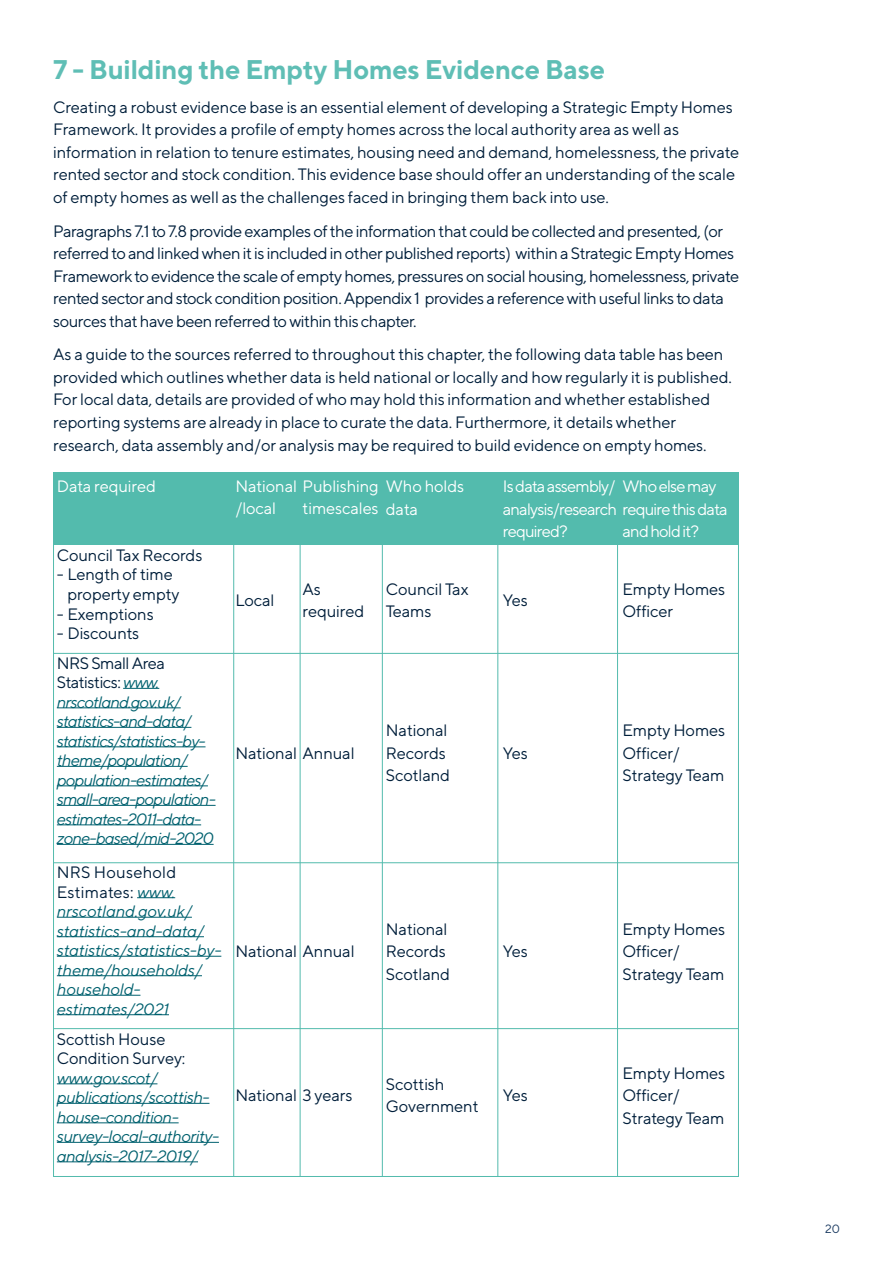
<style>
.page{position:relative;width:893px;height:1263px;background:#fff}
.page>*{position:absolute;margin:0;border:0;box-sizing:border-box;transform-origin:0 0}
.t1{font:700 27px "TT Norms";letter-spacing:-.01em;color:#5fbeb5}
.t2{font:16.5px/22.5px "TT Norms";letter-spacing:-.01em;color:#001f3b}
.t3{font:16.5px/22.5px "TT Norms";letter-spacing:-.03em;color:#001f3b}
.t4{font:italic 16.5px/19.5px "TT Norms";letter-spacing:-.05em;color:#00616f}
.t5{font:italic 16.5px/19.5px "TT Norms";letter-spacing:-.01em;color:#00616f}
.t6{font:italic 16.5px/19.5px "TT Norms";letter-spacing:-.03em;color:#00616f}
.t7{font:16.5px/22.5px "TT Norms";letter-spacing:-.05em;color:#fff}
.t8{font:16.5px/22.5px "TT Norms";letter-spacing:-.01em;color:#fff}
.t9{font:12px "TT Norms";color:#18385f}
.s1{font-style:normal;color:#001f3b}
</style>
<div class="page">
<div style="left:53px;top:473px;width:686px;height:72px;background:#53bbad"></div>
<hr style="left:53px;top:530px;width:1px;height:647px;background:#53bbad">
<hr style="left:53px;top:653px;width:686px;height:1px;background:#53bbad">
<hr style="left:53px;top:862px;width:686px;height:1px;background:#53bbad">
<hr style="left:53px;top:1028px;width:686px;height:1px;background:#53bbad">
<hr style="left:53px;top:1176px;width:686px;height:1px;background:#53bbad">
<hr style="left:233px;top:530px;width:1px;height:647px;background:#53bbad">
<hr style="left:300px;top:530px;width:1px;height:647px;background:#53bbad">
<hr style="left:382px;top:530px;width:1px;height:647px;background:#53bbad">
<hr style="left:497px;top:530px;width:1px;height:647px;background:#53bbad">
<hr style="left:617px;top:530px;width:1px;height:647px;background:#53bbad">
<hr style="left:738px;top:530px;width:1px;height:647px;background:#53bbad">
<hr style="left:123px;top:688px;width:36px;height:1px;background:#00616f">
<hr style="left:57px;top:708px;width:124px;height:1px;background:#00616f">
<hr style="left:57px;top:727px;width:134px;height:1px;background:#00616f">
<hr style="left:57px;top:747px;width:149px;height:1px;background:#00616f">
<hr style="left:57px;top:766px;width:131px;height:1px;background:#00616f">
<hr style="left:57px;top:786px;width:151px;height:1px;background:#00616f">
<hr style="left:57px;top:805px;width:159px;height:1px;background:#00616f">
<hr style="left:57px;top:825px;width:144px;height:1px;background:#00616f">
<hr style="left:57px;top:844px;width:157px;height:1px;background:#00616f">
<hr style="left:137px;top:897px;width:38px;height:1px;background:#00616f">
<hr style="left:57px;top:917px;width:135px;height:1px;background:#00616f">
<hr style="left:57px;top:936px;width:147px;height:1px;background:#00616f">
<hr style="left:57px;top:956px;width:164px;height:1px;background:#00616f">
<hr style="left:57px;top:975px;width:145px;height:1px;background:#00616f">
<hr style="left:57px;top:995px;width:83px;height:1px;background:#00616f">
<hr style="left:57px;top:1014px;width:112px;height:1px;background:#00616f">
<hr style="left:57px;top:1083px;width:100px;height:1px;background:#00616f">
<hr style="left:57px;top:1103px;width:152px;height:1px;background:#00616f">
<hr style="left:57px;top:1122px;width:122px;height:1px;background:#00616f">
<hr style="left:57px;top:1142px;width:162px;height:1px;background:#00616f">
<hr style="left:57px;top:1161px;width:141px;height:1px;background:#00616f">
<h1 class="t1" style="left:53px;top:53px;width:553px">7 - Building the Empty Homes Evidence Base</h1>
<p class="t2" style="left:53px;top:95px;width:687px">Creating a robust evidence base is an essential element of developing a Strategic Empty Homes Framework. It provides a profile of empty homes across the local authority area as well as information in relation to tenure estimates, housing need and demand, homelessness, the private rented sector and stock condition. This evidence base should offer an understanding of the scale of empty homes as well as the challenges faced in bringing them back into use.</p>
<p class="t3" style="left:53px;top:219px;width:688px">Paragraphs 7.1 to 7.8 provide examples of the information that could be collected and presented, (or referred to and linked when it is included in other published reports) within a Strategic Empty Homes Framework to evidence the scale of empty homes, pressures on social housing, homelessness, private rented sector and stock condition position. Appendix 1 provides a reference with useful links to data sources that have been referred to within this chapter.</p>
<p class="t2" style="left:53px;top:343px;width:680px">As a guide to the sources referred to throughout this chapter, the following data table has been provided which outlines whether data is held national or locally and how regularly it is published.<br>For local data, details are provided of who may hold this information and whether established reporting systems are already in place to curate the data. Furthermore, it details whether research, data assembly and/or analysis may be required to build evidence on empty homes.</p>
<p class="t8" style="left:235px;top:475px;width:230px">National Publishing Who holds /local</p>
<p class="t7" style="left:503px;top:475px;width:226px">Is data assembly/ Who else may analysis/research require this data required?</p>
<p class="t8" style="left:57px;top:475px;width:101px">Data required</p>
<p class="t8" style="left:303px;top:497px;width:117px">timescales data</p>
<p class="t7" style="left:622px;top:520px;width:78px">and hold it?</p>
<p class="t2" style="left:57px;top:544px;width:147px">Council Tax Records</p>
<p class="t2" style="left:67px;top:565px;width:114px;line-height:19.5px;text-indent:-11px">- Length of time property empty</p>
<p class="t2" style="left:57px;top:602px;width:98px">- Exemptions</p>
<p class="t3" style="left:57px;top:618px;width:110px;line-height:29.8px">- Discounts<br>NRS Small Area</p>
<p class="t4" style="left:57px;top:672px;width:160px"><span class="s1">Statistics:</span> www. nrscotland.gov.uk/ statistics-and-data/ statistics/statistics-by&shy;theme/population/ population-estimates/ small-area-population&shy;estimates-2011-data&shy;zone-based/mid-2020</p>
<p class="t5" style="left:57px;top:862px;width:166px"><span class="s1">NRS Household<br>Estimates:</span> www. nrscotland.gov.uk/ statistics-and-data/ statistics/statistics-by&shy;theme/households/ household&shy;estimates/2021</p>
<p class="t2" style="left:57px;top:1029px;width:130px;line-height:19.5px">Scottish House<br>Condition Survey:</p>
<p class="t6" style="left:57px;top:1068px;width:164px">www.gov.scot/ publications/scottish&shy;house-condition&shy;survey-local-authority&shy;analysis-2017-2019/</p>
<p class="t2" style="left:235px;top:588px;width:41px">Local</p>
<p class="t2" style="left:303px;top:577px;width:63px">As required</p>
<p class="t2" style="left:386px;top:577px;width:84px">Council Tax<br>Teams</p>
<p class="t2" style="left:235px;top:741px;width:121px">National Annual</p>
<p class="t2" style="left:386px;top:719px;width:66px">National<br>Records<br>Scotland</p>
<p class="t2" style="left:235px;top:939px;width:121px">National Annual</p>
<p class="t2" style="left:386px;top:917px;width:66px">National<br>Records<br>Scotland</p>
<p class="t2" style="left:235px;top:1084px;width:119px">National 3 years</p>
<p class="t2" style="left:386px;top:1072px;width:94px">Scottish<br>Government</p>
<p class="t2" style="left:503px;top:588px;width:27px">Yes</p>
<p class="t2" style="left:503px;top:741px;width:27px">Yes</p>
<p class="t2" style="left:503px;top:940px;width:27px">Yes</p>
<p class="t2" style="left:503px;top:1084px;width:27px">Yes</p>
<p class="t2" style="left:622px;top:577px;width:104px">Empty Homes<br>Officer</p>
<p class="t2" style="left:622px;top:719px;width:104px">Empty Homes<br>Officer/<br>Strategy Team</p>
<p class="t2" style="left:622px;top:917px;width:104px">Empty Homes<br>Officer/<br>Strategy Team</p>
<p class="t2" style="left:622px;top:1061px;width:104px">Empty Homes<br>Officer/<br>Strategy Team</p>
<p class="t9" style="left:825px;top:1221px;width:16px">20</p>
</div>
